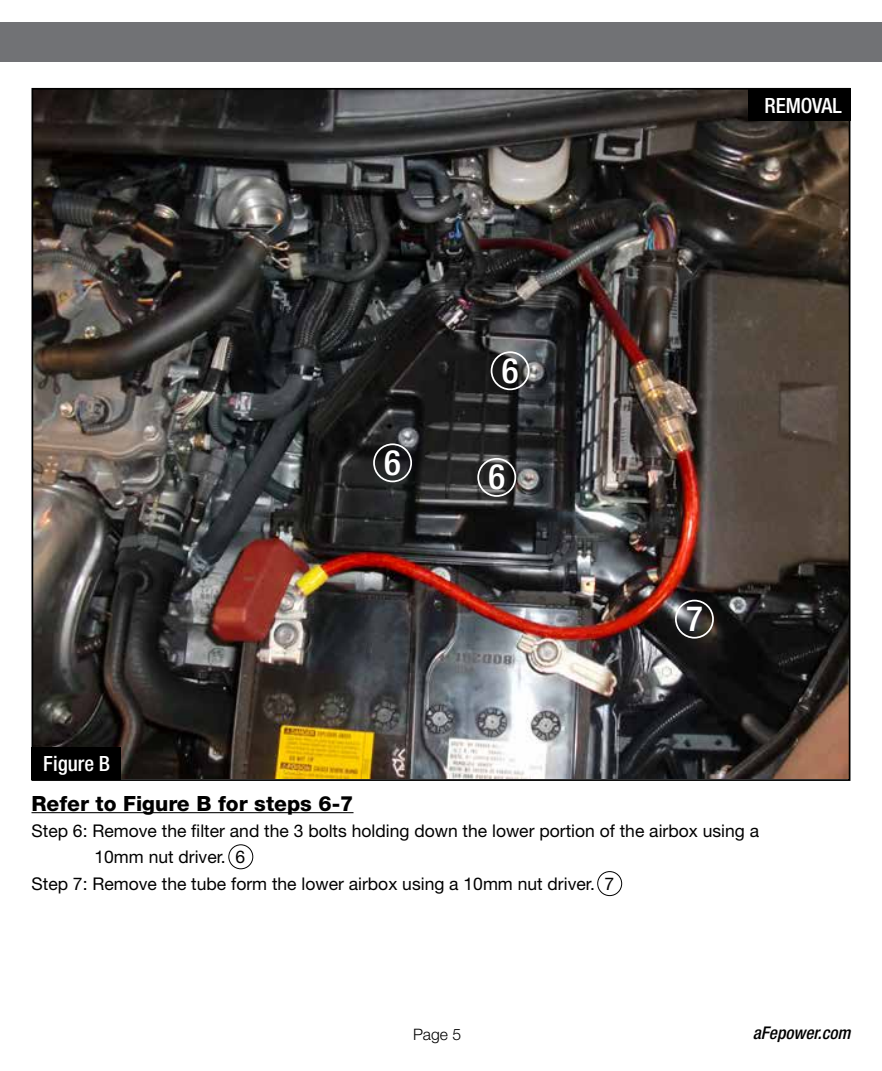
<style>
.page{position:relative;width:882px;height:1071px;background:#fff}
.page>*{position:absolute;margin:0;border:0;box-sizing:border-box;transform-origin:0 0}
.t1{font:500 condensed 35px "Helvetica Neue";color:#fff}
.t2{font:800 21px "Helvetica Neue";color:#000}
.t3{font:500 condensed 21px "Helvetica Neue";color:#fff}
.t4{font:17.5px "Helvetica Neue";color:#000}
.t5{font:italic 500 condensed 17.5px "Helvetica Neue";color:#000}
.t6{font:300 15.75px "Helvetica Neue";color:#000}
</style>
<div class="page">
<div style="left:0;top:23px;width:882px;height:39px;background:#717275"></div>
<hr style="left:32px;top:812px;width:322px;height:1px;background:#000">
<img style="left:35px;top:91px;width:812px;height:687px">
<div style="left:748px;top:88px;width:102px;height:33px;background:#000"></div>
<div style="left:228px;top:844px;width:25px;height:25px;border:1px solid #000;border-radius:50%"></div>
<div style="left:597px;top:871px;width:25px;height:25px;border:1px solid #000;border-radius:50%"></div>
<div style="left:373px;top:443px;width:39px;height:39px;border:2px solid #fff;border-radius:50%"></div>
<div style="left:491px;top:351px;width:39px;height:39px;border:2px solid #fff;border-radius:50%"></div>
<div style="left:477px;top:458px;width:39px;height:39px;border:2px solid #fff;border-radius:50%"></div>
<div style="left:675px;top:600px;width:39px;height:39px;border:2px solid #fff;border-radius:50%"></div>
<div style="left:32px;top:747px;width:89px;height:33px;background:#000"></div>
<p class="t3" style="left:43px;top:751px;width:68px">Figure B</p>
<h1 class="t1" style="left:384px;top:441px;width:18px">6</h1>
<h1 class="t1" style="left:502px;top:349px;width:18px">6</h1>
<h1 class="t1" style="left:488px;top:456px;width:18px">6</h1>
<p class="t3" style="left:764px;top:93px;width:79px">REMOVAL</p>
<h1 class="t1" style="left:686px;top:598px;width:18px">7</h1>
<p class="t2" style="left:32px;top:791px;width:324px">Refer to Figure B for steps 6-7</p>
<p class="t4" style="left:32px;top:820px;width:729px">Step 6: Remove the filter and the 3 bolts holding down the lower portion of the airbox using a</p>
<p class="t4" style="left:94px;top:847px;width:152px">10mm nut driver. 6</p>
<p class="t4" style="left:32px;top:873px;width:584px">Step 7: Remove the tube form the lower airbox using a 10mm nut driver. 7</p>
<p class="t6" style="left:413px;top:1024px;width:50px">Page 5</p>
<p class="t5" style="left:753px;top:1023px;width:99px">aFepower.com</p>
</div>
